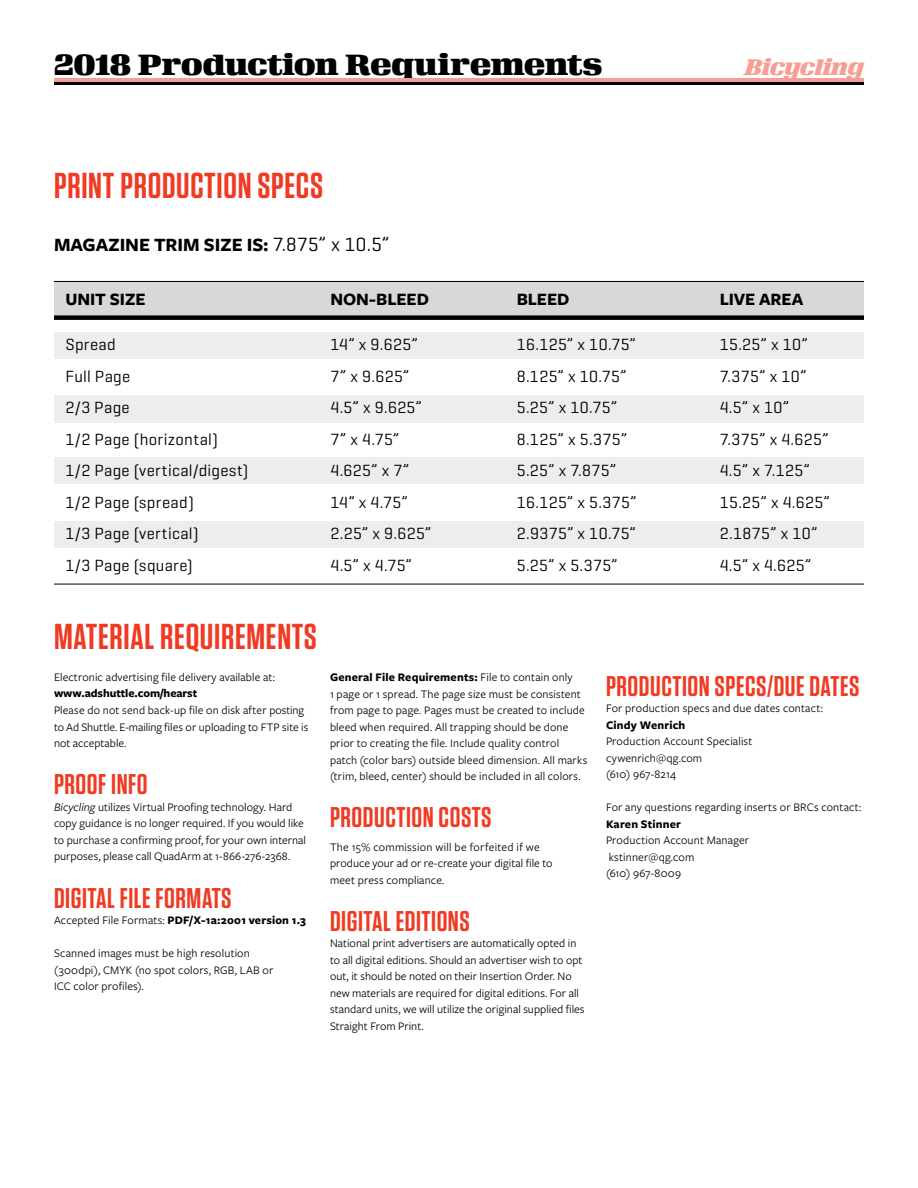
<style>
.page{position:relative;width:918px;height:1188px;background:#fff}
.page>*{position:absolute;margin:0;border:0;box-sizing:border-box;transform-origin:0 0}
.t1{font:600 36px "Tungsten";letter-spacing:.02em;color:#ef3b23}
.t2{font:900 31.5px "Velo Serif Display";letter-spacing:-.005em;color:#000}
.t3{font:600 28.5px "Tungsten";letter-spacing:.02em;color:#ef3b23}
.t4{font:italic 900 24.15px "Velo Serif Display";letter-spacing:-.01em;color:#f79d94}
.t5{font:19.5px "Geogrotesque";color:#000}
.t6{font:700 19.5px "Freight Sans Pro";letter-spacing:.005em;color:#000}
.t7{font:700 18px "Freight Sans Pro";letter-spacing:-.005em;color:#000}
.t8{font:16.5px/31.5px "Geogrotesque";letter-spacing:.02em;color:#000}
.t9{font:12px/16.5px "Freight Sans Pro";letter-spacing:.01em;color:#000}
.t10{font:700 12px "Freight Sans Pro";letter-spacing:.015em;color:#000}
.t11{font:700 12px "Freight Sans Pro";letter-spacing:-.005em;color:#000}
.s1{font-family:"Freight Sans Pro";font-weight:700}
.s2{font-style:italic}
.s3{font-weight:400}
.s4{font-weight:700}
</style>
<div class="page">
<div style="left:54px;top:332px;width:810px;height:27px;background:#ededee"></div>
<div style="left:54px;top:282px;width:810px;height:33px;background:#d6d8d9"></div>
<div style="left:54px;top:396px;width:810px;height:27px;background:#ededee"></div>
<div style="left:54px;top:457px;width:810px;height:27px;background:#ededee"></div>
<div style="left:54px;top:521px;width:810px;height:27px;background:#ededee"></div>
<div style="left:54px;top:315px;width:810px;height:5px;background:#000"></div>
<hr style="left:54px;top:281px;width:810px;height:1px;background:#000">
<hr style="left:54px;top:584px;width:810px;height:1px;background:#000">
<svg style="left:54px;top:81px;width:810px;height:4px;background:#3d2725"></svg>
<hr style="left:54px;top:78px;width:810px;height:3px;background:#f79d94">
<h2 class="t2" style="left:54px;top:46px;width:550px">2018 Production Requirements</h2>
<h3 class="t4" style="left:745px;top:53px;width:120px">Bicycling</h3>
<h1 class="t1" style="left:54px;top:166px;width:271px">PRINT PRODUCTION SPECS</h1>
<h3 class="t6" style="left:54px;top:231px;width:68px">Magazine</h3>
<h3 class="t6" style="left:154px;top:231px;width:13px">trim</h3>
<h3 class="t5" style="left:204px;top:232px;width:187px"><span class="s1">size is:</span> 7.875” x 10.5”</h3>
<h3 class="t7" style="left:65px;top:287px;width:11px">Unit</h3>
<h3 class="t7" style="left:110px;top:287px;width:35px">Size</h3>
<h3 class="t8" style="left:65px;top:328px;width:185px">Spread<br>Full Page<br>2/3 Page<br>1/2 Page (horizontal)<br>1/2 Page (vertical/digest)<br>1/2 Page (spread)<br>1/3 Page (vertical)<br>1/3 Page (square)</h3>
<h3 class="t7" style="left:330px;top:287px;width:70px">Non-bleed</h3>
<h3 class="t8" style="left:330px;top:328px;width:103px">14” x 9.625”<br>7” x 9.625”<br>4.5” x 9.625”<br>7” x 4.75”<br>4.625” x 7”<br>14” x 4.75”<br>2.25” x 9.625”<br>4.5” x 4.75”</h3>
<h3 class="t7" style="left:517px;top:287px;width:32px">Bleed</h3>
<h3 class="t8" style="left:517px;top:328px;width:121px">16.125” x 10.75”<br>8.125” x 10.75”<br>5.25” x 10.75”<br>8.125” x 5.375”<br>5.25” x 7.875”<br>16.125” x 5.375”<br>2.9375” x 10.75”<br>5.25” x 5.375”</h3>
<h3 class="t7" style="left:720px;top:287px;width:85px">LiveArea</h3>
<h3 class="t8" style="left:720px;top:328px;width:112px">15.25” x 10”<br>7.375” x 10”<br>4.5” x 10”<br>7.375” x 4.625”<br>4.5” x 7.125”<br>15.25” x 4.625”<br>2.1875” x 10”<br>4.5” x 4.625”</h3>
<h1 class="t1" style="left:54px;top:618px;width:264px">MATERIAL REQUIREMENTS</h1>
<p class="t9" style="left:54px;top:668px;width:222px">Electronic advertising file delivery available at:</p>
<p class="t11" style="left:54px;top:685px;width:145px">www.adshuttle.com/hearst</p>
<p class="t9" style="left:54px;top:701px;width:256px">Please do not send back-up file on disk after posting to Ad Shuttle. E-mailing files or uploading to FTP site is not acceptable.</p>
<h3 class="t3" style="left:54px;top:769px;width:93px">PROOF INFO</h3>
<p class="t9" style="left:54px;top:798px;width:254px"><span class="s2">Bicycling</span> utilizes Virtual Proofing technology. Hard copy guidance is no longer required. If you would like to purchase a confirming proof, for your own internal purposes, please call QuadArm at 1-866-276-2368.</p>
<h3 class="t3" style="left:54px;top:883px;width:21px">DIGITAL</h3>
<h3 class="t3" style="left:120px;top:883px;width:57px">FILE FORMATS</h3>
<p class="t10" style="left:54px;top:912px;width:253px"><span class="s3">Accepted File Formats:</span> PDF/X-1a:2001 version 1.3</p>
<p class="t9" style="left:54px;top:944px;width:221px">Scanned images must be high resolution (300dpi), CMYK (no spot colors, RGB, LAB or<br>ICC color profiles).</p>
<p class="t9" style="left:330px;top:668px;width:259px"><span class="s4">General File Requirements:</span> File to contain only<br>1 page or 1 spread. The page size must be consistent from page to page. Pages must be created to include bleed when required. All trapping should be done prior to creating the file. Include quality control patch (color bars) outside bleed dimension. All marks (trim, bleed, center) should be included in all colors.</p>
<h3 class="t3" style="left:330px;top:802px;width:55px">PRODUCTION</h3>
<h3 class="t3" style="left:439px;top:802px;width:12px">COSTS</h3>
<p class="t9" style="left:330px;top:838px;width:224px">The 15% commission will be forfeited if we produce your ad or re-create your digital file to meet press compliance.</p>
<h3 class="t3" style="left:330px;top:906px;width:21px">DIGITAL</h3>
<h3 class="t3" style="left:396px;top:906px;width:31px">EDITIONS</h3>
<p class="t9" style="left:330px;top:935px;width:256px">National print advertisers are automatically opted in to all digital editions. Should an advertiser wish to opt out, it should be noted on their Insertion Order. No new materials are required for digital editions. For all standard units, we will utilize the original supplied files Straight From Print.</p>
<h3 class="t3" style="left:606px;top:671px;width:55px">PRODUCTION</h3>
<h3 class="t3" style="left:715px;top:671px;width:12px">SPECS</h3>
<h3 class="t3" style="left:767px;top:671px;width:57px">/DUE DATES</h3>
<p class="t9" style="left:606px;top:699px;width:218px">For production specs and due dates contact:</p>
<p class="t10" style="left:606px;top:716px;width:81px">Cindy Wenrich</p>
<p class="t9" style="left:606px;top:732px;width:148px">Production Account Specialist cywenrich@qg.com<br>(610) 967-8214</p>
<p class="t9" style="left:606px;top:798px;width:257px">For any questions regarding inserts or BRCs contact:</p>
<p class="t10" style="left:606px;top:815px;width:76px">Karen Stinner</p>
<p class="t9" style="left:606px;top:831px;width:145px">Production Account Manager kstinner@qg.com<br>(610) 967-8009</p>
</div>
